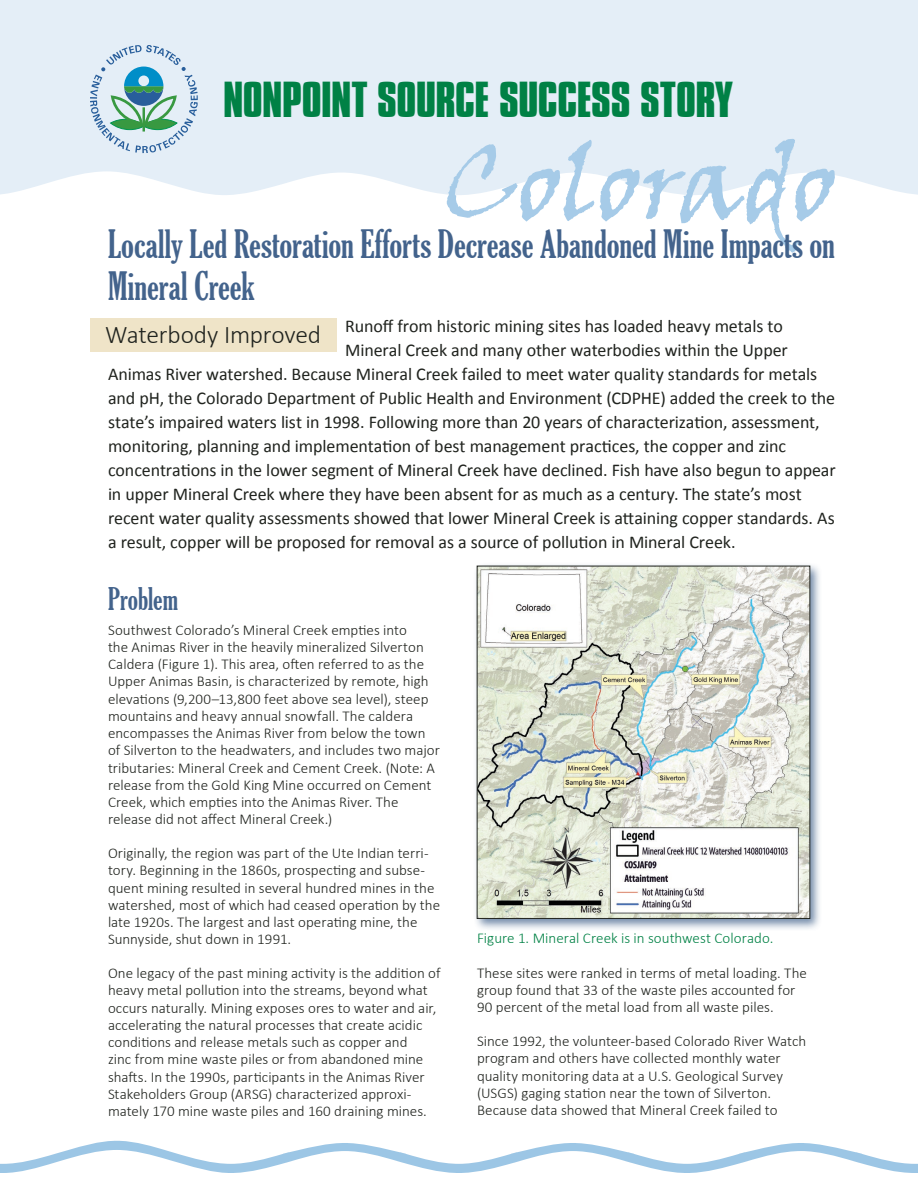
<style>
.page{position:relative;width:918px;height:1188px;background:#fff}
.page>*{position:absolute;margin:0;border:0;box-sizing:border-box;transform-origin:0 0}
.title_state_name{font:105px "Viner Hand ITC";letter-spacing:-.025em;color:#a6cbe8}
.title_line{font:700 43.5px "Compacta BT";letter-spacing:-.01em;color:#008145}
.title_story{font:extra-condensed 37.5px/42px "Gloucester";color:#43638c}
.subhead_1{font:extra-condensed 30px "Gloucester";color:#43638c}
.title_restored{font:300 25.5px "Calibri";letter-spacing:-.01em;color:#20231e}
.body_text_intro{font:18px "Calibri";letter-spacing:-.005em;color:#20231e}
.body_text{font:300 15px/17.2px "Calibri";color:#20231e}
.t1{font:300 15px "Calibri";color:#008145}
</style>
<div class="page">
<svg style="left:0;top:1141px;width:918px;height:32px"></svg>
<div style="left:0;top:0;width:918px;height:195px;background:#e4eef7"></div>
<svg style="left:90px;top:45px;width:108px;height:108px;background:#b3d1d8"></svg>
<div style="left:90px;top:319px;width:246px;height:33px;background:#efe4c8"></div>
<div style="left:473px;top:562px;width:350px;height:369px;background:#43638c;opacity:.75"></div>
<img style="left:479px;top:568px;width:329px;height:349px">
<div style="left:477px;top:566px;width:333px;height:353px;border:1px solid #20231e"></div>
<h1 class="title_line" style="left:223px;top:73px;width:511px">NONPOINT SOURCE SUCCESS STORY</h1>
<h1 class="title_state_name" style="left:443px;top:118px;width:395px">Colorado</h1>
<h1 class="title_story" style="left:108px;top:224px;width:729px">Locally Led Restoration Efforts Decrease Abandoned Mine Impacts on<br>Mineral Creek</h1>
<h2 class="title_restored" style="left:105px;top:319px;width:217px">Waterbody Improved</h2>
<p class="body_text_intro" style="left:345px;top:315px;width:439px">Runoff from historic mining sites has loaded heavy metals to</p>
<p class="body_text_intro" style="left:345px;top:339px;width:444px">Mineral Creek and many other waterbodies within the Upper</p>
<p class="body_text_intro" style="left:108px;top:363px;width:711px">Animas River watershed. Because Mineral Creek failed to meet water quality standards for metals</p>
<p class="body_text_intro" style="left:108px;top:387px;width:729px">and pH, the Colorado Department of Public Health and Environment (CDPHE) added the creek to the</p>
<p class="body_text_intro" style="left:108px;top:411px;width:713px">state’s impaired waters list in 1998. Following more than 20 years of characterization, assessment,</p>
<p class="body_text_intro" style="left:108px;top:435px;width:680px">monitoring, planning and implementation of best management practices, the copper and zinc</p>
<p class="body_text_intro" style="left:108px;top:459px;width:729px">concentrations in the lower segment of Mineral Creek have declined. Fish have also begun to appear</p>
<p class="body_text_intro" style="left:108px;top:483px;width:695px">in upper Mineral Creek where they have been absent for as much as a century. The state’s most</p>
<p class="body_text_intro" style="left:108px;top:507px;width:728px">recent water quality assessments showed that lower Mineral Creek is attaining copper standards. As</p>
<p class="body_text_intro" style="left:108px;top:531px;width:629px">a result, copper will be proposed for removal as a source of pollution in Mineral Creek.</p>
<h2 class="subhead_1" style="left:108px;top:582px;width:72px">Problem</h2>
<p class="body_text" style="left:108px;top:621px;width:333px">Southwest Colorado’s Mineral Creek empties into<br>the Animas River in the heavily mineralized Silverton Caldera (Figure 1). This area, often referred to as the Upper Animas Basin, is characterized by remote, high elevations (9,200–13,800 feet above sea level), steep mountains and heavy annual snowfall. The caldera encompasses the Animas River from below the town of Silverton to the headwaters, and includes two major tributaries: Mineral Creek and Cement Creek. (Note: A release from the Gold King Mine occurred on Cement Creek, which empties into the Animas River. The release did not affect Mineral Creek.)</p>
<p class="body_text" style="left:108px;top:844px;width:334px">Originally, the region was part of the Ute Indian terri&shy;tory. Beginning in the 1860s, prospecting and subse&shy;quent mining resulted in several hundred mines in the watershed, most of which had ceased operation by the late 1920s. The largest and last operating mine, the Sunnyside, shut down in 1991.</p>
<p class="body_text" style="left:108px;top:964px;width:334px">One legacy of the past mining activity is the addition of heavy metal pollution into the streams, beyond what occurs naturally. Mining exposes ores to water and air, accelerating the natural processes that create acidic conditions and release metals such as copper and<br>zinc from mine waste piles or from abandoned mine shafts. In the 1990s, participants in the Animas River Stakeholders Group (ARSG) characterized approxi&shy;mately 170 mine waste piles and 160 draining mines.</p>
<p class="body_text" style="left:477px;top:964px;width:331px">These sites were ranked in terms of metal loading. The group found that 33 of the waste piles accounted for<br>90 percent of the metal load from all waste piles.</p>
<p class="t1" style="left:477px;top:929px;width:298px">Figure 1. Mineral Creek is in southwest Colorado.</p>
<p class="body_text" style="left:477px;top:1032px;width:331px">Since 1992, the volunteer-based Colorado River Watch program and others have collected monthly water quality monitoring data at a U.S. Geological Survey (USGS) gaging station near the town of Silverton.<br>Because data showed that Mineral Creek failed to</p>
</div>
